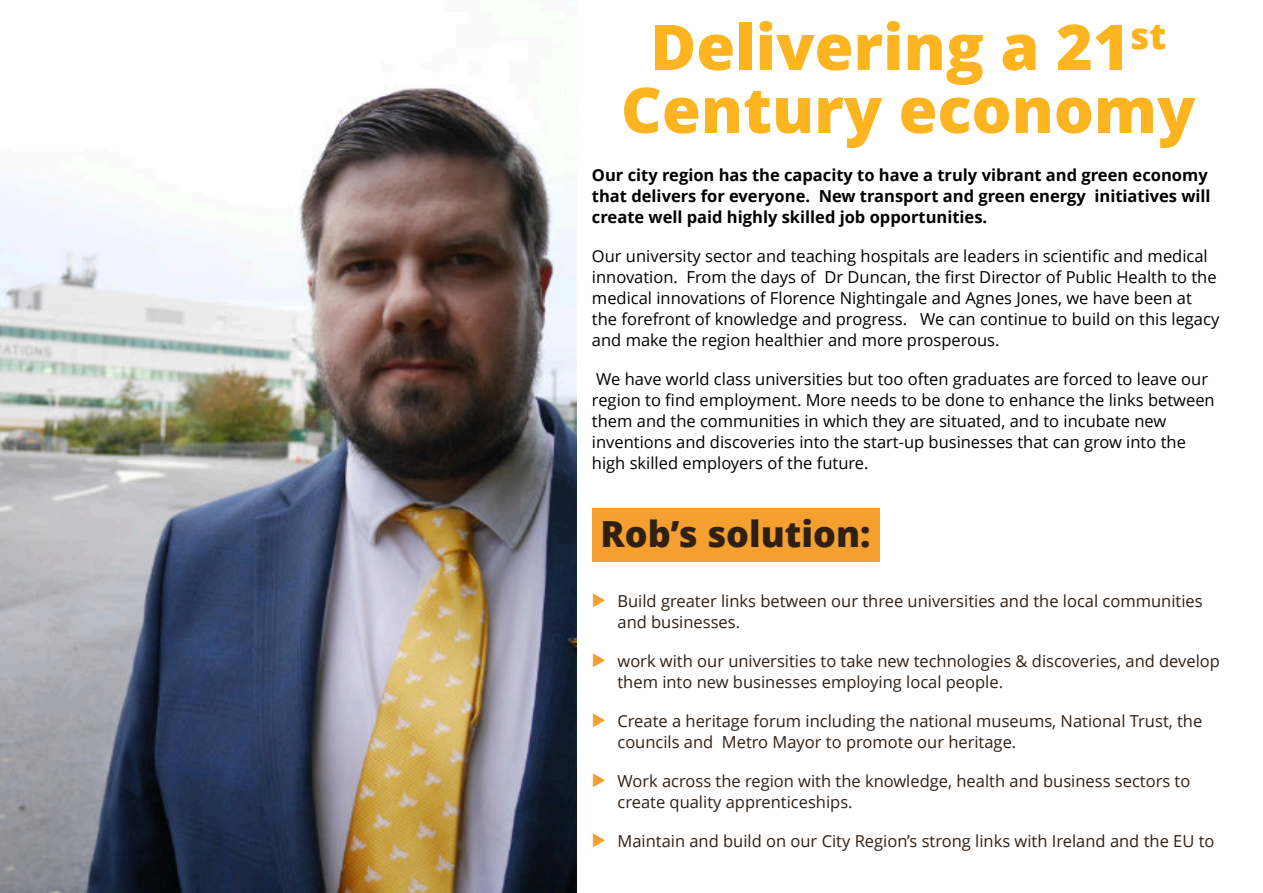
<style>
.page{position:relative;width:1263px;height:893px;background:#fff}
.page>*{position:absolute;margin:0;border:0;box-sizing:border-box;transform-origin:0 0}
.t1{font:800 63px "Open Sans";color:#fcb420}
.t2{font:800 36.75px "Open Sans";color:#fcb420}
.t3{font:800 36px "Open Sans";color:#302013}
.t4{font:16.5px "Open Sans";color:#000}
.t5{font:16.5px "Open Sans";color:#302013}
.t6{font:700 16.5px "Open Sans";color:#000}
.t7{font:16.5px "Lucida Grande";color:#f49f2f}
</style>
<div class="page">
<div style="left:592px;top:508px;width:287px;height:54px;background:#f49f2f"></div>
<img style="left:0;top:87px;width:577px;height:806px">
<p class="t1" style="left:650px;top:22px;width:481px">Delivering a 21</p>
<p class="t2" style="left:1130px;top:21px;width:38px">st</p>
<p class="t1" style="left:621px;top:85px;width:576px">Century economy</p>
<p class="t6" style="left:592px;top:168px;width:617px">Our city region has the capacity to have a truly vibrant and green economy</p>
<p class="t6" style="left:592px;top:189px;width:620px">that delivers for everyone. New transport and green energy initiatives will</p>
<p class="t6" style="left:592px;top:210px;width:397px">create well paid highly skilled job opportunities.</p>
<p class="t4" style="left:592px;top:249px;width:617px">Our university sector and teaching hospitals are leaders in scientific and medical</p>
<p class="t4" style="left:592px;top:270px;width:626px">innovation. From the days of Dr Duncan, the first Director of Public Health to the</p>
<p class="t4" style="left:592px;top:291px;width:601px">medical innovations of Florence Nightingale and Agnes Jones, we have been at</p>
<p class="t4" style="left:592px;top:312px;width:629px">the forefront of knowledge and progress. We can continue to build on this legacy</p>
<p class="t4" style="left:592px;top:333px;width:409px">and make the region healthier and more prosperous.</p>
<p class="t4" style="left:596px;top:372px;width:613px">We have world class universities but too often graduates are forced to leave our</p>
<p class="t4" style="left:592px;top:393px;width:624px">region to find employment. More needs to be done to enhance the links between</p>
<p class="t4" style="left:592px;top:414px;width:576px">them and the communities in which they are situated, and to incubate new</p>
<p class="t4" style="left:592px;top:435px;width:595px">inventions and discoveries into the start-up businesses that can grow into the</p>
<p class="t4" style="left:592px;top:456px;width:278px">high skilled employers of the future.</p>
<p class="t3" style="left:600px;top:519px;width:272px">Rob’s solution:</p>
<p class="t7" style="left:592px;top:594px;width:16px">▶</p>
<p class="t5" style="left:617px;top:594px;width:587px">Build greater links between our three universities and the local communities</p>
<p class="t5" style="left:617px;top:615px;width:124px">and businesses.</p>
<p class="t7" style="left:592px;top:654px;width:16px">▶</p>
<p class="t5" style="left:617px;top:654px;width:604px">work with our universities to take new technologies &amp; discoveries, and develop</p>
<p class="t5" style="left:617px;top:675px;width:387px">them into new businesses employing local people.</p>
<p class="t7" style="left:592px;top:714px;width:16px">▶</p>
<p class="t5" style="left:617px;top:714px;width:586px">Create a heritage forum including the national museums, National Trust, the</p>
<p class="t5" style="left:617px;top:735px;width:400px">councils and Metro Mayor to promote our heritage.</p>
<p class="t7" style="left:592px;top:774px;width:16px">▶</p>
<p class="t5" style="left:617px;top:774px;width:574px">Work across the region with the knowledge, health and business sectors to</p>
<p class="t5" style="left:617px;top:795px;width:237px">create quality apprenticeships.</p>
<p class="t7" style="left:592px;top:834px;width:16px">▶</p>
<p class="t5" style="left:617px;top:834px;width:598px">Maintain and build on our City Region’s strong links with Ireland and the EU to</p>
</div>
